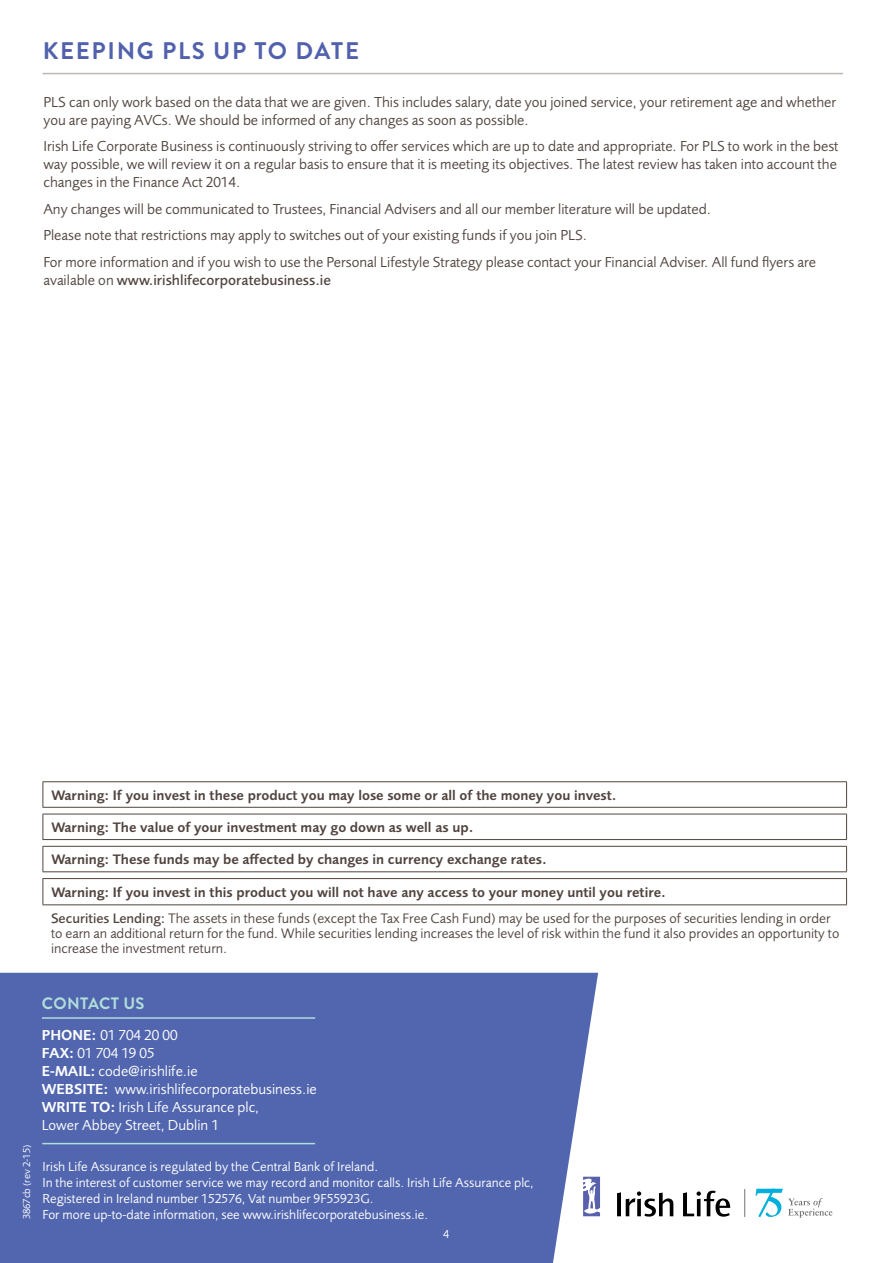
<style>
.page{position:relative;width:893px;height:1263px;background:#fff}
.page>*{position:absolute;margin:0;border:0;box-sizing:border-box;transform-origin:0 0}
.t1{font:700 24px "Brandon Grotesque";letter-spacing:.07em;color:#5261ac}
.t2{font:700 16.5px "Brandon Grotesque";color:#b0ded9}
.t3{font:15px/18px "Foundry Sans";color:#51443f}
.t4{font:15px/18px "Foundry Sans";color:#fff}
.t5{font:500 15px "Foundry Sans";color:#51443f}
.t6{font:14.25px/26.1px "Foundry Sans";color:#51443f}
.t7{font:600 14.25px "Foundry Sans";color:#51443f}
.t8{font:13.5px/16.2px "Foundry Sans";color:#fff}
.t9{font:12px "Foundry Sans";color:#fff}
.t10{font:10.5px "Foundry Sans";color:#fff}
.s1{font-weight:400}
.s2{font-weight:600}
.s3{font-weight:500}
</style>
<div class="page">
<hr style="left:43px;top:781px;width:804px;height:1px;background:#51443f">
<svg style="left:43px;top:782px;width:1px;height:25px"></svg>
<svg style="left:846px;top:782px;width:1px;height:25px"></svg>
<hr style="left:43px;top:807px;width:804px;height:1px;background:#51443f">
<hr style="left:43px;top:814px;width:804px;height:1px;background:#51443f">
<svg style="left:43px;top:814px;width:1px;height:25px"></svg>
<svg style="left:846px;top:814px;width:1px;height:25px"></svg>
<hr style="left:43px;top:839px;width:804px;height:1px;background:#51443f">
<hr style="left:43px;top:846px;width:804px;height:1px;background:#51443f">
<svg style="left:43px;top:847px;width:1px;height:24px"></svg>
<svg style="left:846px;top:847px;width:1px;height:24px"></svg>
<hr style="left:43px;top:871px;width:804px;height:1px;background:#51443f">
<hr style="left:43px;top:878px;width:804px;height:1px;background:#51443f">
<svg style="left:43px;top:879px;width:1px;height:25px"></svg>
<svg style="left:846px;top:879px;width:1px;height:25px"></svg>
<hr style="left:43px;top:904px;width:804px;height:1px;background:#51443f">
<hr style="left:43px;top:73px;width:800px;height:1px;background:#beb7b4">
<div style="left:0;top:973px;width:598px;height:290px;background:#5266af"></div>
<svg style="left:583px;top:1177px;width:17px;height:39px"></svg>
<svg style="left:617px;top:1191px;width:56px;height:25px"></svg>
<svg style="left:683px;top:1191px;width:47px;height:26px"></svg>
<svg style="left:744px;top:1189px;width:1px;height:28px"></svg>
<svg style="left:756px;top:1189px;width:76px;height:29px"></svg>
<hr style="left:42px;top:1017px;width:273px;height:2px;background:#b0ded9">
<hr style="left:42px;top:1143px;width:273px;height:1px;background:#aededa">
<h1 class="t1" style="left:43px;top:34px;width:318px">KEEPING PLS UP TO DATE</h1>
<p class="t3" style="left:43px;top:93px;width:794px">PLS can only work based on the data that we are given. This includes salary, date you joined service, your retirement age and whether you are paying AVCs. We should be informed of any changes as soon as possible.</p>
<p class="t3" style="left:43px;top:138px;width:797px;text-align:justify">Irish Life Corporate Business is continuously striving to offer services which are up to date and appropriate. For PLS to work in the best way possible, we will review it on a regular basis to ensure that it is meeting its objectives. The latest review has taken into account the changes in the Finance Act 2014.</p>
<p class="t3" style="left:43px;top:196px;width:774px;line-height:26.5px">Any changes will be communicated to Trustees, Financial Advisers and all our member literature will be updated.<br>Please note that restrictions may apply to switches out of your existing funds if you join PLS.<br>For more information and if you wish to use the Personal Lifestyle Strategy please contact your Financial Adviser. All fund flyers are</p>
<p class="t5" style="left:43px;top:271px;width:289px"><span class="s1">available on</span> www.irishlifecorporatebusiness.ie</p>
<p class="t7" style="left:51px;top:787px;width:567px">Warning: If you invest in these product you may lose some or all of the money you invest.</p>
<p class="t7" style="left:51px;top:819px;width:423px">Warning: The value of your investment may go down as well as up.</p>
<p class="t7" style="left:51px;top:851px;width:497px">Warning: These funds may be affected by changes in currency exchange rates.</p>
<p class="t6" style="left:51px;top:880px;width:781px"><span class="s2">Warning: If you invest in this product you will not have any access to your money until you retire.<br></span><span class="s3">Securities Lending:</span> The assets in these funds (except the Tax Free Cash Fund) may be used for the purposes of securities lending in order</p>
<p class="t6" style="left:51px;top:926px;width:790px;line-height:15px">to earn an additional return for the fund. While securities lending increases the level of risk within the fund it also provides an opportunity to increase the investment return.</p>
<p class="t10" style="left:21px;top:1219px;width:76px;rotate:-90deg">3867cb (rev 2-15)</p>
<p class="t2" style="left:42px;top:991px;width:12px">CONTACT</p>
<p class="t2" style="left:123px;top:991px;width:11px">US</p>
<p class="t4" style="left:42px;top:1026px;width:276px"><span class="s2">PHONE:</span> 01 704 20 00<br><span class="s2">FAX:</span> 01 704 19 05<br><span class="s2">E-MAIL:</span> code@irishlife.ie<br><span class="s2">WEBSITE:</span> www.irishlifecorporatebusiness.ie<br><span class="s2">WRITE TO:</span> Irish Life Assurance plc,<br>Lower Abbey Street, Dublin 1</p>
<p class="t8" style="left:43px;top:1158px;width:493px">Irish Life Assurance is regulated by the Central Bank of Ireland.<br>In the interest of customer service we may record and monitor calls. Irish Life Assurance plc,<br>Registered in Ireland number 152576, Vat number 9F55923G.</p>
<p class="t8" style="left:43px;top:1207px;width:387px">For more up-to-date information, see www.irishlifecorporatebusiness.ie.</p>
<p class="t9" style="left:443px;top:1227px;width:8px">4</p>
</div>
